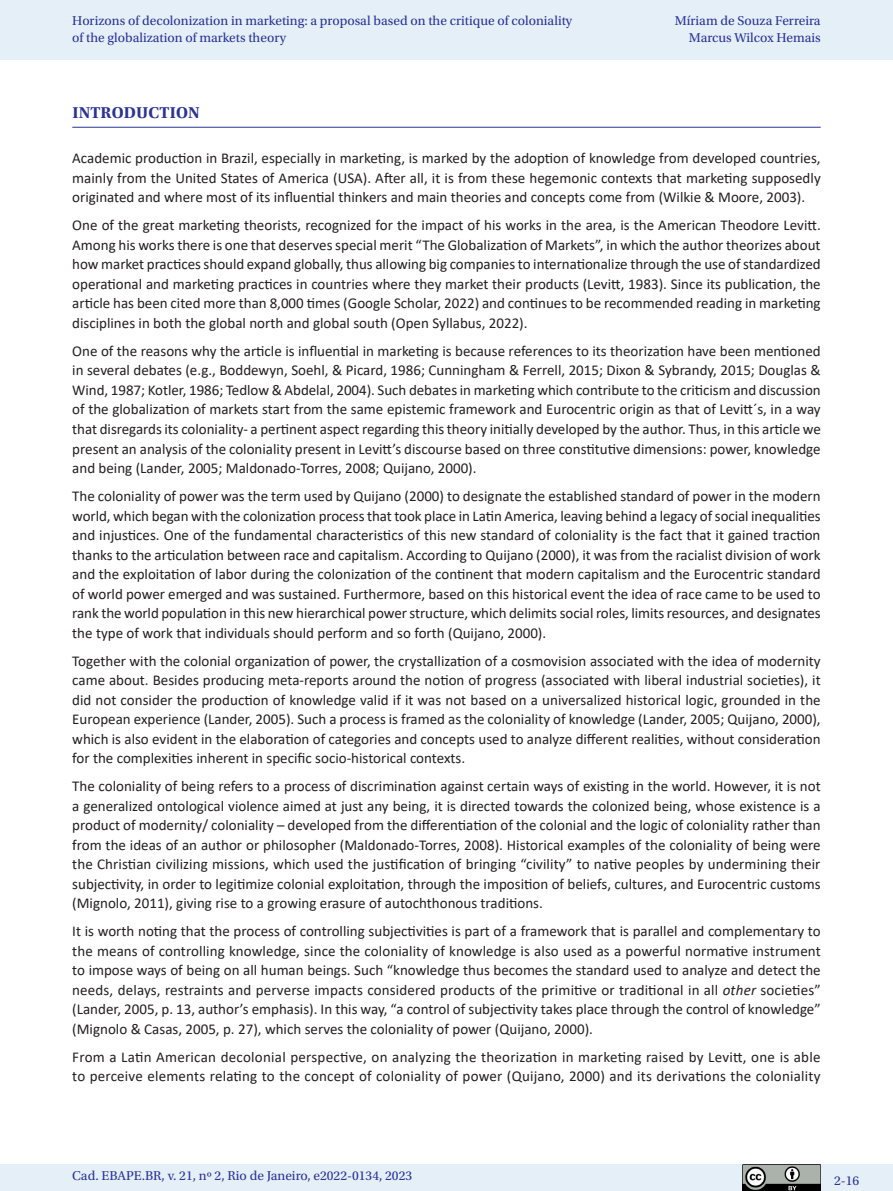
<style>
.page{position:relative;width:893px;height:1191px;background:#fff}
.page>*{position:absolute;margin:0;border:0;box-sizing:border-box;transform-origin:0 0}
._07_1_sub_1{font:700 16.5px "Utopia Std";letter-spacing:.01em;color:#2b3393}
._06_0_texto{font:15px/19.5px "Calibri";color:#231f20;text-align:justify}
.t1{font:13.5px/16.5px "Utopia Std";color:#2b3393}
.s1{font-style:italic}
</style>
<div class="page">
<div style="left:0;top:0;width:893px;height:60px;background:#e4eff8"></div>
<div style="left:0;top:1164px;width:893px;height:27px;background:#e4eff8"></div>
<img style="left:743px;top:1164px;width:78px;height:27px">
<hr style="left:72px;top:127px;width:749px;height:1px;background:#2b3393">
<p class="t1" style="left:72px;top:13px;width:501px">Horizons of decolonization in marketing: a proposal based on the critique of coloniality of the globalization of markets theory</p>
<p class="t1" style="left:675px;top:13px;width:147px;text-align:right">Míriam de Souza Ferreira<br>Marcus Wilcox Hemais</p>
<p class="_07_1_sub_1" style="left:72px;top:103px;width:129px">INTRODUCTION</p>
<p class="_06_0_texto" style="left:72px;top:148px;width:750px">Academic production in Brazil, especially in marketing, is marked by the adoption of knowledge from developed countries, mainly from the United States of America (USA). After all, it is from these hegemonic contexts that marketing supposedly originated and where most of its influential thinkers and main theories and concepts come from (Wilkie &amp; Moore, 2003).</p>
<p class="_06_0_texto" style="left:72px;top:215px;width:750px">One of the great marketing theorists, recognized for the impact of his works in the area, is the American Theodore Levitt.<br>Among his works there is one that deserves special merit “The Globalization of Markets”, in which the author theorizes about how market practices should expand globally, thus allowing big companies to internationalize through the use of standardized operational and marketing practices in countries where they market their products (Levitt, 1983). Since its publication, the article has been cited more than 8,000 times (Google Scholar, 2022) and continues to be recommended reading in marketing disciplines in both the global north and global south (Open Syllabus, 2022).</p>
<p class="_06_0_texto" style="left:72px;top:341px;width:750px">One of the reasons why the article is influential in marketing is because references to its theorization have been mentioned in several debates (e.g., Boddewyn, Soehl, &amp; Picard, 1986; Cunningham &amp; Ferrell, 2015; Dixon &amp; Sybrandy, 2015; Douglas &amp; Wind, 1987; Kotler, 1986; Tedlow &amp; Abdelal, 2004). Such debates in marketing which contribute to the criticism and discussion of the globalization of markets start from the same epistemic framework and Eurocentric origin as that of Levitt´s, in a way that disregards its coloniality- a pertinent aspect regarding this theory initially developed by the author. Thus, in this article we present an analysis of the coloniality present in Levitt’s discourse based on three constitutive dimensions: power, knowledge and being (Lander, 2005; Maldonado-Torres, 2008; Quijano, 2000).</p>
<p class="_06_0_texto" style="left:72px;top:486px;width:750px">The coloniality of power was the term used by Quijano (2000) to designate the established standard of power in the modern world, which began with the colonization process that took place in Latin America, leaving behind a legacy of social inequalities and injustices. One of the fundamental characteristics of this new standard of coloniality is the fact that it gained traction thanks to the articulation between race and capitalism. According to Quijano (2000), it was from the racialist division of work and the exploitation of labor during the colonization of the continent that modern capitalism and the Eurocentric standard of world power emerged and was sustained. Furthermore, based on this historical event the idea of race came to be used to rank the world population in this new hierarchical power structure, which delimits social roles, limits resources, and designates the type of work that individuals should perform and so forth (Quijano, 2000).</p>
<p class="_06_0_texto" style="left:72px;top:650px;width:750px">Together with the colonial organization of power, the crystallization of a cosmovision associated with the idea of modernity came about. Besides producing meta-reports around the notion of progress (associated with liberal industrial societies), it did not consider the production of knowledge valid if it was not based on a universalized historical logic, grounded in the European experience (Lander, 2005). Such a process is framed as the coloniality of knowledge (Lander, 2005; Quijano, 2000), which is also evident in the elaboration of categories and concepts used to analyze different realities, without consideration for the complexities inherent in specific socio-historical contexts.</p>
<p class="_06_0_texto" style="left:72px;top:776px;width:750px">The coloniality of being refers to a process of discrimination against certain ways of existing in the world. However, it is not a generalized ontological violence aimed at just any being, it is directed towards the colonized being, whose existence is a product of modernity/ coloniality – developed from the differentiation of the colonial and the logic of coloniality rather than from the ideas of an author or philosopher (Maldonado-Torres, 2008). Historical examples of the coloniality of being were the Christian civilizing missions, which used the justification of bringing “civility” to native peoples by undermining their subjectivity, in order to legitimize colonial exploitation, through the imposition of beliefs, cultures, and Eurocentric customs (Mignolo, 2011), giving rise to a growing erasure of autochthonous traditions.</p>
<p class="_06_0_texto" style="left:72px;top:921px;width:750px">It is worth noting that the process of controlling subjectivities is part of a framework that is parallel and complementary to the means of controlling knowledge, since the coloniality of knowledge is also used as a powerful normative instrument to impose ways of being on all human beings. Such “knowledge thus becomes the standard used to analyze and detect the needs, delays, restraints and perverse impacts considered products of the primitive or traditional in all <span class="s1">other</span> societies” (Lander, 2005, p. 13, author’s emphasis). In this way, “a control of subjectivity takes place through the control of knowledge” (Mignolo &amp; Casas, 2005, p. 27), which serves the coloniality of power (Quijano, 2000).</p>
<p class="_06_0_texto" style="left:72px;top:1046px;width:750px">From a Latin American decolonial perspective, on analyzing the theorization in marketing raised by Levitt, one is able to perceive elements relating to the concept of coloniality of power (Quijano, 2000) and its derivations the coloniality</p>
<p class="t1" style="left:72px;top:1167px;width:341px">Cad. EBAPE.BR, v. 21, nº 2, Rio de Janeiro, e2022-0134, 2023</p>
<p class="t1" style="left:834px;top:1172px;width:27px">2-16</p>
</div>
